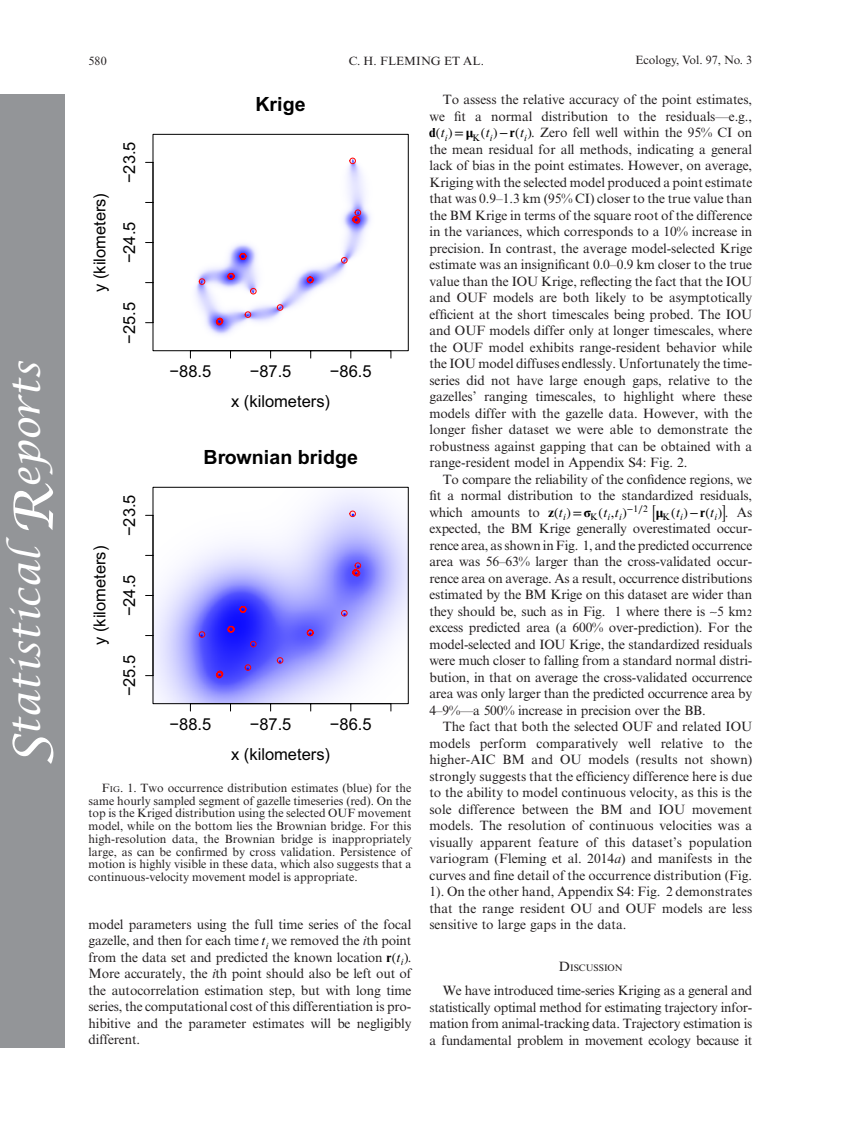
<style>
.page{position:relative;width:851px;height:1134px;background:#fff}
.page>*{position:absolute;margin:0;border:0;box-sizing:border-box;transform-origin:0 0}
.t1{font:italic 39px "Lucida Calligraphy";letter-spacing:-.005em;color:#fff}
.t2{font:700 19.65px "Arial";color:#000}
.t3{font:16.5px "Arial";color:#000}
.t4{font:13.5px/16.5px "Times NRMT";letter-spacing:-.015em;color:#231f20;text-align:justify}
.t5{font:13.5px "STIX Math Extensions";color:#000}
.t6{font:12px/12.8px "Times NRMT";color:#231f20;text-align:justify}
.t7{font:12px "Times NRMT";color:#231f20}
.t8{font:9.45px "Times NRMT";color:#231f20}
.s1{font-size:54px}
.s2{font-style:inherit}
.s3{font-size:8.4px}
.s4{font-style:italic;color:#000}
.s5{font-style:italic}
.s6{font-weight:700;color:#000}
.s7{font-family:"STIX Math";color:#000}
.s8{font-family:"STIX Math";font-weight:700;color:#000}
.s9{color:#000}
.s10{font-size:9.45px;color:#000}
.s11{font-size:13.5px}
</style>
<div class="page">
<div style="left:0;top:94px;width:65px;height:954px;background:#939598"></div>
<img style="left:153px;top:173px;width:255px;height:529px">
<div style="left:153px;top:134px;width:255px;height:217px;border:1px solid #000"></div>
<svg style="left:198px;top:157px;width:163px;height:169px"></svg>
<div style="left:153px;top:487px;width:255px;height:217px;border:1px solid #000"></div>
<svg style="left:198px;top:510px;width:163px;height:169px"></svg>
<h1 class="t1" style="left:3px;top:767px;width:408px;rotate:-90deg"><span class="s1">S</span>tatistical<span class="s1">R</span>eports</h1>
<p class="t7" style="left:89px;top:54px;width:19px">580</p>
<p class="t6" style="left:349px;top:55px;width:49px">C. H. Fleming</p>
<p class="t6" style="left:444px;top:55px;width:41px">etal.</p>
<p class="t6" style="left:635px;top:54px;width:118px">Ecology, Vol. 97, No. 3</p>
<p class="t3" style="left:89px;top:292px;width:100px;rotate:-90deg">y (kilometers)</p>
<p class="t3" style="left:118px;top:183px;width:43px;rotate:-90deg">−23.5</p>
<p class="t3" style="left:118px;top:263px;width:43px;rotate:-90deg">−24.5</p>
<p class="t3" style="left:118px;top:344px;width:43px;rotate:-90deg">−25.5</p>
<p class="t3" style="left:89px;top:645px;width:100px;rotate:-90deg">y (kilometers)</p>
<p class="t3" style="left:118px;top:536px;width:43px;rotate:-90deg">−23.5</p>
<p class="t3" style="left:118px;top:616px;width:43px;rotate:-90deg">−24.5</p>
<p class="t3" style="left:118px;top:696px;width:43px;rotate:-90deg">−25.5</p>
<h2 class="t2" style="left:255px;top:91px;width:52px">Krige</h2>
<p class="t3" style="left:169px;top:361px;width:43px">−88.5</p>
<p class="t3" style="left:250px;top:361px;width:43px">−87.5</p>
<p class="t3" style="left:330px;top:361px;width:43px">−86.5</p>
<p class="t3" style="left:231px;top:391px;width:100px">x (kilometers)</p>
<h2 class="t2" style="left:203px;top:444px;width:156px">Brownian bridge</h2>
<p class="t3" style="left:169px;top:714px;width:43px">−88.5</p>
<p class="t3" style="left:250px;top:714px;width:43px">−87.5</p>
<p class="t3" style="left:330px;top:714px;width:43px">−86.5</p>
<p class="t3" style="left:231px;top:743px;width:100px">x (kilometers)</p>
<p class="t6" style="left:89px;top:781px;width:324px;text-indent:13px"><span class="s2">F</span><span class="s3">IG</span><span class="s2">.</span> 1. Two occurrence distribution estimates (blue) for the same hourly sampled segment of gazelle timeseries (red). On the top is the Kriged distribution using the selected OUF movement model, while on the bottom lies the Brownian bridge. For this high-resolution data, the Brownian bridge is inappropriately large, as can be confirmed by cross validation. Persistence of motion is highly visible in these data, which also suggests that a continuous-velocity movement model is appropriate.</p>
<p class="t4" style="left:89px;top:916px;width:324px">model parameters using the full time series of the focal gazelle, and then for each time <span class="s4">t</span><sub>i</sub> we removed the <span class="s5">i</span>th point from the data set and predicted the known location <span class="s6">r</span><span class="s7">(</span><span class="s4">t</span><sub>i</sub><span class="s7">)</span>.<br>More accurately, the <span class="s5">i</span>th point should also be left out of the autocorrelation estimation step, but with long time series, the computational cost of this differentiation is pro&shy;hibitive and the parameter estimates will be negligibly different.</p>
<p class="t4" style="left:429px;top:92px;width:324px;text-indent:14px">To assess the relative accuracy of the point estimates, we fit a normal distribution to the residuals—e.g., <span class="s6">d</span><span class="s7">(</span><span class="s4">t</span><sub>i</sub><span class="s7">)=</span><span class="s8">𝛍</span><sub>K</sub><span class="s7">(</span><span class="s4">t</span><sub>i</sub><span class="s7">)−</span><span class="s6">r</span><span class="s7">(</span><span class="s4">t</span><sub>i</sub><span class="s7">)</span>. Zero fell well within the 95% CI on the mean residual for all methods, indicating a general lack of bias in the point estimates. However, on average, Kriging with the selected model produced a point estimate that was 0.9–1.3 km (95% CI) closer to the true value than the BM Krige in terms of the square root of the difference in the variances, which corresponds to a 10% increase in precision. In contrast, the average model-selected Krige estimate was an insignificant 0.0–0.9 km closer to the true value than the IOU Krige, reflecting the fact that the IOU and OUF models are both likely to be asymptotically efficient at the short timescales being probed. The IOU and OUF models differ only at longer timescales, where the OUF model exhibits range-resident behavior while the IOU model diffuses endlessly. Unfortunately the time&shy;series did not have large enough gaps, relative to the gazelles’ ranging timescales, to highlight where these models differ with the gazelle data. However, with the longer fisher dataset we were able to demonstrate the robustness against gapping that can be obtained with a range-resident model in Appendix S4: Fig. 2.</p>
<p class="t4" style="left:429px;top:471px;width:324px;text-indent:13px">To compare the reliability of the confidence regions, we fit a normal distribution to the standardized residuals, which amounts to <span class="s6">z</span><span class="s7">(</span><span class="s4">t</span><sub>i</sub><span class="s7">)=</span><span class="s8">𝛔</span><sub>K</sub><span class="s7">(</span><span class="s4">t</span><sub>i</sub><span class="s9">,</span><span class="s4">t</span><sub>i</sub><span class="s7">)</span><sup>−</sup><sup>1</sup><sup>∕</sup><sup>2</sup> <sup>[</sup><span class="s8">𝛍</span><sub>K</sub><span class="s7">(</span><span class="s4">t</span><sub>i</sub><span class="s7">)−</span><span class="s6">r</span><span class="s7">(</span><span class="s4">t</span><sub>i</sub><span class="s7">)</span> . As</p>
<p class="t5" style="left:722px;top:494px;width:7px">]</p>
<p class="t4" style="left:429px;top:521px;width:324px">expected, the BM Krige generally overestimated occur&shy;rence area, as shown in Fig. 1, and the predicted occurrence area was 56–63% larger than the cross-validated occur&shy;rence area on average. As a result, occurrence distributions estimated by the BM Krige on this dataset are wider than they should be, such as in Fig. 1 where there is ∼5 km<span class="s10">2 </span>excess predicted area (a 600% over-prediction). For the model-selected and IOU Krige, the standardized residuals were much closer to falling from a standard normal distri&shy;bution, in that on average the cross-validated occurrence area was only larger than the predicted occurrence area by 4–9%—a 500% increase in precision over the BB.</p>
<p class="t4" style="left:429px;top:719px;width:324px;text-indent:13px">The fact that both the selected OUF and related IOU models perform comparatively well relative to the higher-AIC BM and OU models (results not shown) strongly suggests that the efficiency difference here is due to the ability to model continuous velocity, as this is the sole difference between the BM and IOU movement models. The resolution of continuous velocities was a visually apparent feature of this dataset’s population variogram (Fleming et al. 2014<span class="s5">a</span>) and manifests in the curves and fine detail of the occurrence distribution (Fig.<br>1). On the other hand, Appendix S4: Fig. 2 demonstrates that the range resident OU and OUF models are less sensitive to large gaps in the data.</p>
<p class="t8" style="left:559px;top:962px;width:65px"><span class="s11">D</span>ISCUSSION</p>
<p class="t4" style="left:429px;top:983px;width:324px;text-indent:13px">We have introduced time-series Kriging as a general and statistically optimal method for estimating trajectory infor&shy;mation from animal-tracking data. Trajectory estimation is a fundamental problem in movement ecology because it</p>
</div>
